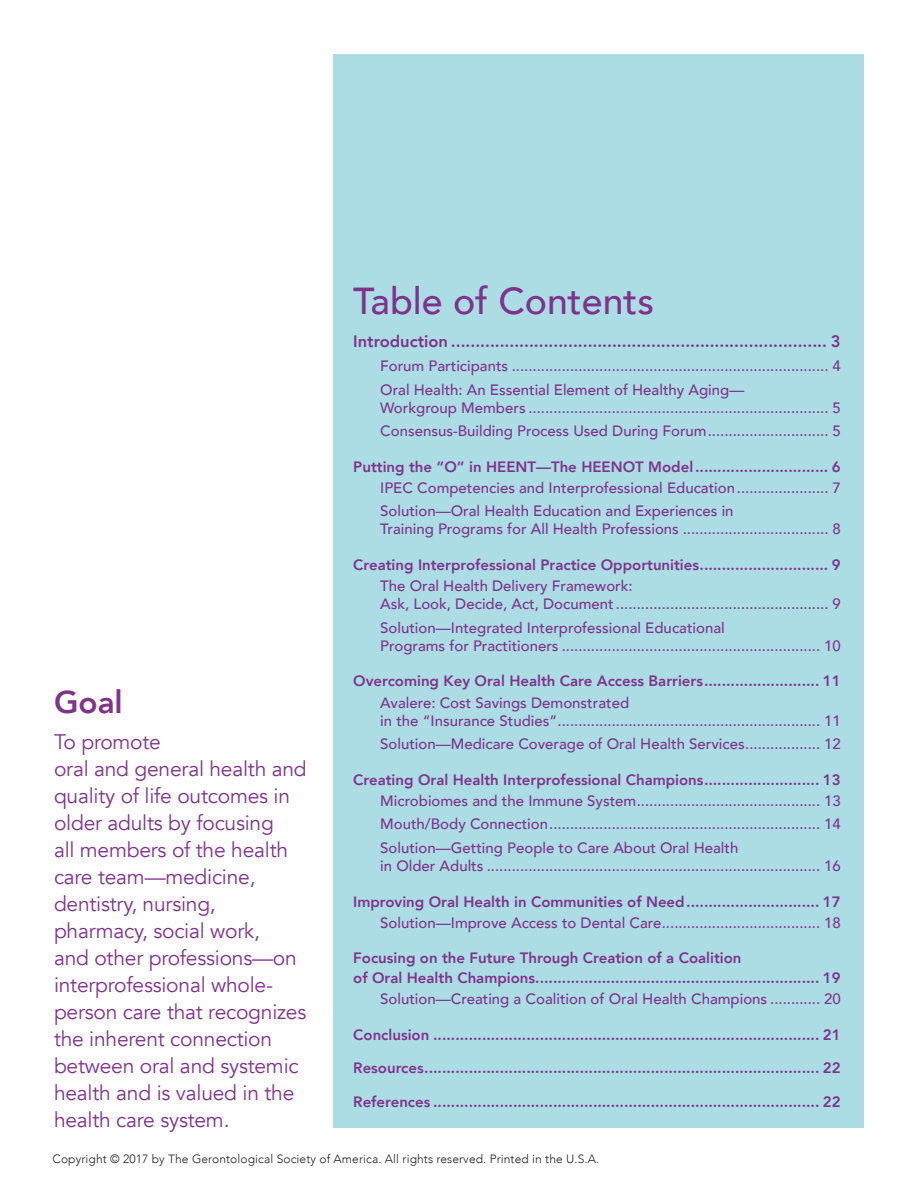
<style>
.page{position:relative;width:918px;height:1188px;background:#fff}
.page>*{position:absolute;margin:0;border:0;box-sizing:border-box;transform-origin:0 0}
.t1{font:500 37.5px "Avenir";color:#7f338b}
.t2{font:800 31.5px "Avenir";color:#7f338b}
.t3{font:21px/27px "Avenir";letter-spacing:-.01em;color:#7f338b}
.t4{font:800 16.5px "Avenir";color:#7f338b}
.TOC_2{font:500 15px/18px "Avenir";color:#7f338b}
.TOC_1{font:800 15px/19.5px "Avenir";color:#7f338b}
.t5{font:300 12px "Avenir";letter-spacing:.01em;color:#231f20}
</style>
<div class="page">
<div style="left:333px;top:54px;width:531px;height:1073px;background:#acdde5"></div>
<p class="t1" style="left:353px;top:268px;width:302px">Table of Contents</p>
<p class="t4" style="left:353px;top:328px;width:489px">Introduction ............................................................................. 3</p>
<p class="TOC_2" style="left:380px;top:356px;width:462px">Forum Participants ............................................................................ 4</p>
<p class="TOC_2" style="left:380px;top:380px;width:462px">Oral Health: An Essential Element of Healthy Aging—<br>Workgroup Members ........................................................................ 5</p>
<p class="TOC_2" style="left:380px;top:421px;width:462px">Consensus-Building Process Used During Forum............................. 5</p>
<p class="TOC_1" style="left:353px;top:457px;width:489px">Putting the “O” in HEENT—The HEENOT Model.............................. 6</p>
<p class="TOC_2" style="left:380px;top:478px;width:462px">IPEC Competencies and Interprofessional Education...................... 7</p>
<p class="TOC_2" style="left:380px;top:501px;width:462px">Solution—Oral Health Education and Experiences in<br>Training Programs for All Health Professions ................................... 8</p>
<p class="TOC_1" style="left:353px;top:555px;width:489px">Creating Interprofessional Practice Opportunities............................. 9</p>
<p class="TOC_2" style="left:380px;top:576px;width:462px">The Oral Health Delivery Framework:<br>Ask, Look, Decide, Act, Document................................................... 9</p>
<p class="TOC_2" style="left:380px;top:618px;width:462px">Solution—Integrated Interprofessional Educational<br>Programs for Practitioners .............................................................. 10</p>
<p class="TOC_1" style="left:353px;top:672px;width:489px">Overcoming Key Oral Health Care Access Barriers.......................... 11</p>
<p class="TOC_2" style="left:380px;top:693px;width:462px">Avalere: Cost Savings Demonstrated<br>in the “Insurance Studies”............................................................... 11</p>
<p class="TOC_2" style="left:380px;top:734px;width:462px">Solution—Medicare Coverage of Oral Health Services.................. 12</p>
<p class="TOC_1" style="left:353px;top:770px;width:489px">Creating Oral Health Interprofessional Champions.......................... 13</p>
<p class="TOC_2" style="left:380px;top:791px;width:462px">Microbiomes and the Immune System............................................ 13</p>
<p class="TOC_2" style="left:380px;top:814px;width:462px">Mouth/Body Connection................................................................. 14</p>
<p class="TOC_2" style="left:380px;top:838px;width:462px">Solution—Getting People to Care About Oral Health<br>in Older Adults ................................................................................ 16</p>
<p class="TOC_1" style="left:353px;top:892px;width:489px">Improving Oral Health in Communities of Need.............................. 17</p>
<p class="TOC_2" style="left:380px;top:913px;width:462px">Solution—Improve Access to Dental Care...................................... 18</p>
<p class="TOC_1" style="left:353px;top:949px;width:489px">Focusing on the Future Through Creation of a Coalition<br>of Oral Health Champions................................................................ 19</p>
<p class="TOC_2" style="left:380px;top:989px;width:462px">Solution—Creating a Coalition of Oral Health Champions ............ 20</p>
<p class="TOC_1" style="left:353px;top:1025px;width:489px">Conclusion ....................................................................................... 21</p>
<p class="TOC_1" style="left:353px;top:1059px;width:489px">Resources......................................................................................... 22</p>
<p class="TOC_1" style="left:353px;top:1092px;width:489px">References ....................................................................................... 22</p>
<p class="t2" style="left:54px;top:678px;width:70px">Goal</p>
<p class="t3" style="left:54px;top:729px;width:254px">To promote<br>oral and general health and quality of life outcomes in older adults by focusing<br>all members of the health care team—medicine, dentistry, nursing, pharmacy, social work,<br>and other professions—on interprofessional whole&shy;person care that recognizes the inherent connection between oral and systemic health and is valued in the health care system.</p>
<p class="t5" style="left:52px;top:1152px;width:548px">Copyright © 2017 by The Gerontological Society of America. All rights reserved. Printed in the U.S.A.</p>
</div>
